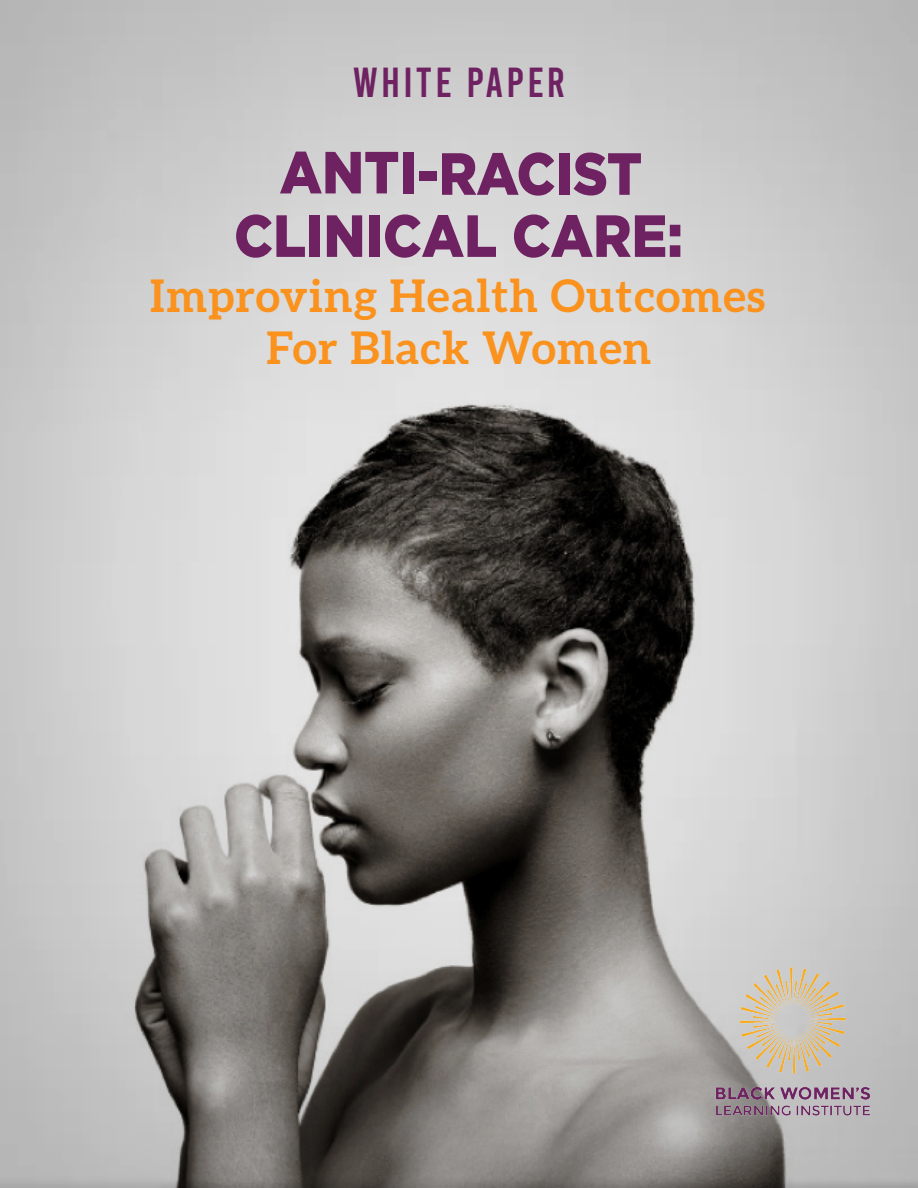
<style>
.page{position:relative;width:918px;height:1188px;background:#fff}
.page>*{position:absolute;margin:0;border:0;box-sizing:border-box;transform-origin:0 0}
.t1{font:900 59.4px/62.1px "Gotham";color:#6f2262;text-align:center;scale:.9 1}
.t2{font:700 45px/51.3px "Aleo";letter-spacing:.025em;color:#fa921d;text-align:center}
.t3{font:42px "Bebas";letter-spacing:.075em;color:#6f2262}
</style>
<div class="page">
<img style="left:102px;top:392px;width:737px;height:796px">
<img style="left:702px;top:952px;width:182px;height:182px">
<p class="t3" style="left:353px;top:61px;width:214px">WHITE PAPER</p>
<h1 class="t1" style="left:234px;top:141px;width:500px">ANTI-RACIST<br>CLINICAL CARE:</h1>
<p class="t2" style="left:150px;top:270px;width:616px">Improving Health Outcomes<br>For Black Women</p>
</div>
